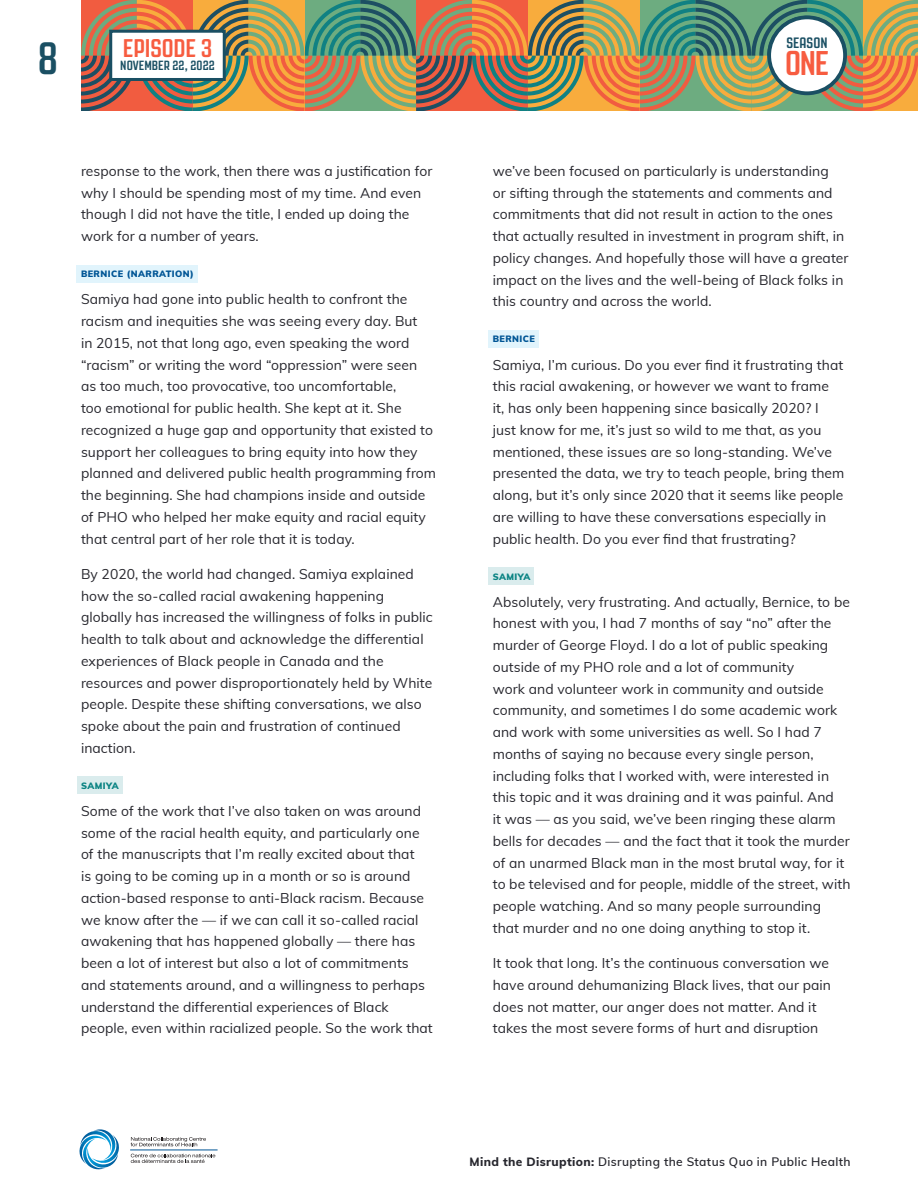
<style>
.page{position:relative;width:918px;height:1188px;background:#fff}
.page>*{position:absolute;margin:0;border:0;box-sizing:border-box;transform-origin:0 0}
.t1{font:700 45px "Revolution Gothic";color:#1a4f63}
.t2{font:700 34.2px "Revolution Gothic";color:#f75c40}
.t3{font:700 25.5px "Revolution Gothic";color:#f75c40}
.t4{font:700 15px "Revolution Gothic";letter-spacing:.005em;color:#1a4f63}
.BODY_COPY{font:13.8px/21.8px "Muli";letter-spacing:.005em;color:#26262d}
.t5{font:700 13.35px "Revolution Gothic";letter-spacing:.005em;color:#1a4f63}
.t6{font:600 12px "Muli";letter-spacing:.03em;color:#26262d}
.B{font:900 9px "Muli";letter-spacing:.05em;color:#005595}
.A{font:900 9px "Muli";letter-spacing:.05em;color:#0a8383}
.s1{font-weight:800}
</style>
<div class="page">
<svg style="left:81px;top:0;width:837px;height:111px;background:#a28b5b"></svg>
<svg style="left:131px;top:1137px;width:75px;height:9px"></svg>
<svg style="left:131px;top:1154px;width:84px;height:9px"></svg>
<svg style="left:79px;top:1129px;width:40px;height:41px"></svg>
<hr style="left:130px;top:1150px;width:88px;height:1px;background:#005595">
<div style="left:769px;top:17px;width:76px;height:76px;background:#fff;border-radius:50%"></div>
<div style="left:767px;top:15px;width:80px;height:80px;border:4px solid #1a4f63;border-radius:50%"></div>
<div style="left:109px;top:30px;width:117px;height:51px;background:#fff;border:3px solid #1a4f63"></div>
<div style="left:77px;top:265px;width:121px;height:18px;background:#e1f4fc"></div>
<svg style="left:77px;top:777px;width:46px;height:17px"></svg>
<svg style="left:488px;top:330px;width:51px;height:18px"></svg>
<svg style="left:488px;top:567px;width:46px;height:18px"></svg>
<h1 class="t1" style="left:38px;top:34px;width:21px">8</h1>
<p class="t4" style="left:787px;top:35px;width:43px">SEASON</p>
<h3 class="t3" style="left:123px;top:35px;width:91px">EPISODE 3</h3>
<p class="t5" style="left:120px;top:58px;width:96px">NOVEMBER 22, 2022</p>
<h2 class="t2" style="left:785px;top:45px;width:45px">ONE</h2>
<p class="BODY_COPY" style="left:81px;top:159px;width:353px">response to the work, then there was a justification for why I should be spending most of my time. And even though I did not have the title, I ended up doing the work for a number of years.</p>
<p class="B" style="left:81px;top:267px;width:114px">BERNICE (NARRATION)</p>
<p class="BODY_COPY" style="left:81px;top:288px;width:357px">Samiya had gone into public health to confront the racism and inequities she was seeing every day. But<br>in 2015, not that long ago, even speaking the word “racism” or writing the word “oppression” were seen<br>as too much, too provocative, too uncomfortable,<br>too emotional for public health. She kept at it. She recognized a huge gap and opportunity that existed to support her colleagues to bring equity into how they planned and delivered public health programming from the beginning. She had champions inside and outside of PHO who helped her make equity and racial equity that central part of her role that it is today.</p>
<p class="BODY_COPY" style="left:81px;top:562px;width:353px">By 2020, the world had changed. Samiya explained how the so-called racial awakening happening globally has increased the willingness of folks in public health to talk about and acknowledge the differential experiences of Black people in Canada and the resources and power disproportionately held by White people. Despite these shifting conversations, we also spoke about the pain and frustration of continued inaction.</p>
<p class="A" style="left:81px;top:779px;width:39px">SAMIYA</p>
<p class="BODY_COPY" style="left:81px;top:799px;width:353px">Some of the work that I’ve also taken on was around some of the racial health equity, and particularly one of the manuscripts that I’m really excited about that<br>is going to be coming up in a month or so is around action-based response to anti-Black racism. Because we know after the — if we can call it so-called racial awakening that has happened globally — there has been a lot of interest but also a lot of commitments and statements around, and a willingness to perhaps understand the differential experiences of Black people, even within racialized people. So the work that</p>
<p class="BODY_COPY" style="left:493px;top:159px;width:357px">we’ve been focused on particularly is understanding<br>or sifting through the statements and comments and commitments that did not result in action to the ones that actually resulted in investment in program shift, in policy changes. And hopefully those will have a greater impact on the lives and the well-being of Black folks in this country and across the world.</p>
<p class="B" style="left:493px;top:333px;width:44px">BERNICE</p>
<p class="BODY_COPY" style="left:493px;top:353px;width:353px">Samiya, I’m curious. Do you ever find it frustrating that this racial awakening, or however we want to frame<br>it, has only been happening since basically 2020? I just know for me, it’s just so wild to me that, as you mentioned, these issues are so long-standing. We’ve presented the data, we try to teach people, bring them along, but it’s only since 2020 that it seems like people are willing to have these conversations especially in public health. Do you ever find that frustrating?</p>
<p class="A" style="left:493px;top:570px;width:39px">SAMIYA</p>
<p class="BODY_COPY" style="left:493px;top:590px;width:359px">Absolutely, very frustrating. And actually, Bernice, to be honest with you, I had 7 months of say “no” after the murder of George Floyd. I do a lot of public speaking outside of my PHO role and a lot of community<br>work and volunteer work in community and outside community, and sometimes I do some academic work and work with some universities as well. So I had 7 months of saying no because every single person, including folks that I worked with, were interested in this topic and it was draining and it was painful. And<br>it was — as you said, we’ve been ringing these alarm bells for decades — and the fact that it took the murder of an unarmed Black man in the most brutal way, for it to be televised and for people, middle of the street, with people watching. And so many people surrounding that murder and no one doing anything to stop it.</p>
<p class="BODY_COPY" style="left:493px;top:952px;width:340px">It took that long. It’s the continuous conversation we have around dehumanizing Black lives, that our pain does not matter, our anger does not matter. And it takes the most severe forms of hurt and disruption</p>
<p class="t6" style="left:470px;top:1153px;width:382px"><span class="s1">Mind the Disruption:</span> Disrupting the Status Quo in Public Health</p>
</div>
